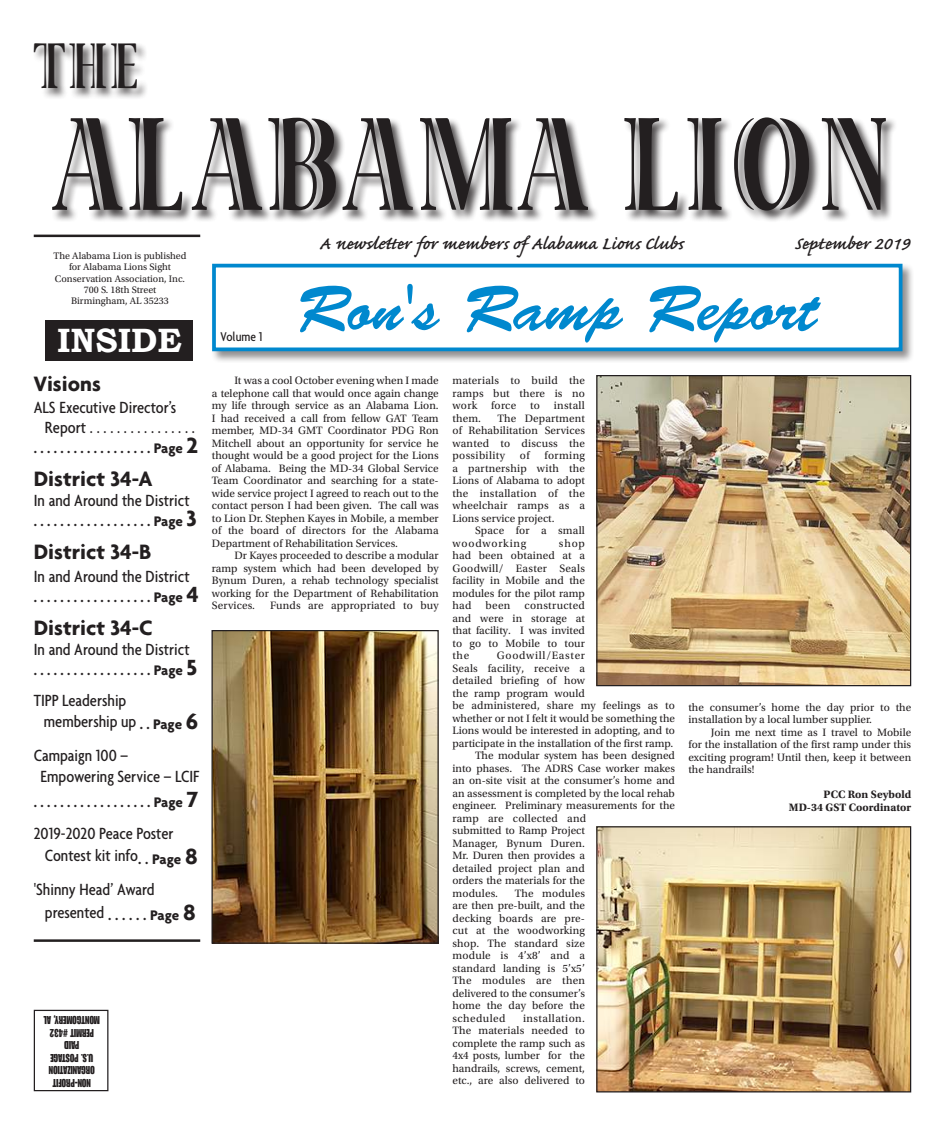
<style>
.page{position:relative;width:945px;height:1125px;background:#fff}
.page>*{position:absolute;margin:0;border:0;box-sizing:border-box;transform-origin:0 0}
.t1{font:700 133.75px "Viva Std";letter-spacing:.09em;color:#231f20;scale:.69 1}
.t2{font:700 65px "Viva Std";color:#231f20;scale:.69 1}
.t3{font:63.75px "Brush Script Std";color:#0088ce}
.t4{font:700 33.75px "Bookman Old Style";color:#fff}
.t5{font:600 22.5px "Caflisch Script Pro";color:#231f20}
.t6{font:700 22.5px "Agenda";color:#231f20}
.t7{font:500 condensed 17.5px/20px "Agenda";color:#231f20}
.t8{font:700 15px "Agenda";letter-spacing:-.01em;color:#231f20}
.t9{font:500 condensed 13.75px "Agenda";color:#231f20}
.t10{font:11.25px/12.5px "Utopia Std";color:#231f20;text-align:justify}
.t11{font:11.25px/12.5px "Impact LT Std";color:#231f20;text-align:center;scale:.83 1}
.t12{font:700 11.25px/12.5px "Utopia Std";color:#231f20;text-align:right}
.t13{font:11.25px/12.5px "Utopia Std";letter-spacing:.04em;color:#231f20}
.t14{font:11.25px "Utopia Std";letter-spacing:.02em;color:#231f20}
.t15{font:11.25px "Utopia Std";letter-spacing:.06em;color:#231f20}
.t16{font:10px/11.2px "Utopia Std";color:#231f20;text-align:center}
.s1{font-size:23.75px}
.s2{font-weight:700;font-stretch:normal;font-size:23.75px}
</style>
<div class="page">
<div style="left:34px;top:1010px;width:74px;height:81px;border:1px solid #231f20"></div>
<div style="left:46px;top:320px;width:147px;height:40px;background:#231f20"></div>
<hr style="left:34px;top:235px;width:166px;height:2px;background:#231f20">
<hr style="left:34px;top:939px;width:166px;height:3px;background:#231f20">
<div style="left:33px;top:42px;width:865px;height:181px;background:#231f20;opacity:.79"></div>
<div style="left:211px;top:262px;width:704px;height:102px;background:#231f20;opacity:.5"></div>
<div style="left:214px;top:266px;width:687px;height:83px;background:#fff"></div>
<div style="left:212px;top:264px;width:690px;height:87px;border:4px solid #0088ce"></div>
<img style="left:213px;top:632px;width:224px;height:310px">
<div style="left:211px;top:630px;width:228px;height:314px;border:1px solid #231f20"></div>
<img style="left:598px;top:377px;width:311px;height:307px">
<div style="left:596px;top:375px;width:315px;height:311px;border:1px solid #231f20"></div>
<img style="left:598px;top:828px;width:311px;height:262px">
<div style="left:596px;top:826px;width:315px;height:266px;border:1px solid #231f20"></div>
<h2 class="t2" style="left:34px;top:33px;width:153px">THE</h2>
<h1 class="t1" style="left:57px;top:96px;width:1206px">ALABAMA LION</h1>
<p class="t16" style="left:54px;top:250px;width:135px">The Alabama Lion is published for Alabama Lions Sight<br>Conservation Association, Inc.<br>700 S. 18th Street<br>Birmingham, AL 35233</p>
<h3 class="t4" style="left:57px;top:320px;width:126px">INSIDE</h3>
<h3 class="t6" style="left:34px;top:370px;width:69px">Visions</h3>
<h3 class="t7" style="left:45px;top:397px;width:151px;text-indent:-11px">ALS Executive Director’s<br>Report . . . . . . . . . . . . . . . .</h3>
<h3 class="t8" style="left:34px;top:439px;width:166px">. . . . . . . . . . . . . . . . . . Page <span class="s1">2</span></h3>
<h3 class="t6" style="left:34px;top:465px;width:121px">District 34-A</h3>
<h3 class="t7" style="left:34px;top:490px;width:157px">In and Around the District</h3>
<h3 class="t8" style="left:34px;top:512px;width:165px">. . . . . . . . . . . . . . . . . . Page <span class="s1">3</span></h3>
<h3 class="t6" style="left:34px;top:538px;width:119px">District 34-B</h3>
<h3 class="t7" style="left:34px;top:566px;width:157px">In and Around the District</h3>
<h3 class="t8" style="left:34px;top:588px;width:167px">. . . . . . . . . . . . . . . . . . Page <span class="s1">4</span></h3>
<h3 class="t6" style="left:34px;top:614px;width:120px">District 34-C</h3>
<h3 class="t7" style="left:34px;top:639px;width:157px">In and Around the District</h3>
<h3 class="t8" style="left:34px;top:661px;width:165px">. . . . . . . . . . . . . . . . . . Page <span class="s1">5</span></h3>
<h3 class="t7" style="left:44px;top:690px;width:156px;text-indent:-10px">TIPP Leadership membership up <sub>.</sub> <sub>.</sub> <sub>Page</sub> <span class="s2">6</span></h3>
<h3 class="t7" style="left:41px;top:744px;width:161px;line-height:21.5px;text-indent:-7px">Campaign 100 –<br>Empowering Service – LCIF</h3>
<h3 class="t8" style="left:34px;top:793px;width:166px">. . . . . . . . . . . . . . . . . . Page <span class="s1">7</span></h3>
<h3 class="t7" style="left:45px;top:822px;width:155px;line-height:22.5px;text-indent:-11px">2019-2020 Peace Poster<br>Contest kit info<sub>.</sub> <sub>.</sub> <sub>Page</sub> <span class="s2">8</span></h3>
<h3 class="t7" style="left:34px;top:879px;width:123px">'Shinny Head’ Award</h3>
<h3 class="t8" style="left:45px;top:906px;width:152px"><sup>presented</sup> . . . . . . Page <span class="s1">8</span></h3>
<p class="t11" style="left:100px;top:1089px;width:69px;rotate:-180deg">NON-PROFIT<br>ORGANIZATION<br>U.S. POSTAGE<br>PAID<br>PERMIT #432<br>MONTGOMERY, AL</p>
<h3 class="t5" style="left:319px;top:232px;width:367px">A newsletter for members of Alabama Lions Clubs</h3>
<h3 class="t5" style="left:794px;top:232px;width:117px">September 2019</h3>
<h3 class="t3" style="left:297px;top:273px;width:522px">Ron's Ramp Report</h3>
<p class="t10" style="left:452px;top:375px;width:134px">materials to build the ramps but there is no work force to install them.</p>
<p class="t9" style="left:221px;top:329px;width:44px">Volume 1</p>
<p class="t10" style="left:212px;top:375px;width:228px;text-indent:22px">It was a cool October evening when I made a telephone call that would once again change my life through service as an Alabama Lion.<br>I had received a call from fellow GAT Team member, MD-34 GMT Coordinator PDG Ron Mitchell about an opportunity for service he thought would be a good project for the Lions of Alabama. Being the MD-34 Global Service Team Coordinator and searching for a state&shy;wide service project I agreed to reach out to the contact person I had been given. The call was to Lion Dr. Stephen Kayes in Mobile, a member of the board of directors for the Alabama Department of Rehabilitation Services.</p>
<p class="t10" style="left:212px;top:550px;width:228px;text-indent:22px">Dr Kayes proceeded to describe a modular ramp system which had been developed by Bynum Duren, a rehab technology specialist working for the Department of Rehabilitation Services.</p>
<p class="t10" style="left:452px;top:412px;width:134px;text-indent:45px">The Department of Rehabilitation Services wanted to discuss the possibility</p>
<p class="t10" style="left:452px;top:450px;width:134px;text-indent:92px">forming a partnership with the Lions of Alabama to adopt the installation of the wheelchair ramps as a Lions service project.</p>
<p class="t13" style="left:452px;top:525px;width:134px;text-indent:22px">Space for a small woodworking</p>
<p class="t10" style="left:520px;top:450px;width:11px">of</p>
<p class="t10" style="left:452px;top:537px;width:134px;text-indent:106px">shop had been obtained at a Goodwill/ Easter Seals facility in Mobile and the modules for the pilot ramp had</p>
<p class="t10" style="left:270px;top:600px;width:170px">Funds are appropriated to buy</p>
<p class="t10" style="left:452px;top:600px;width:134px;text-indent:72px">constructed and were in storage at that facility. I was invited to go to Mobile to tour the</p>
<p class="t10" style="left:486px;top:600px;width:26px">been</p>
<p class="t15" style="left:497px;top:650px;width:90px">Goodwill/Easter</p>
<p class="t14" style="left:452px;top:662px;width:134px">Seals facility, receive a</p>
<p class="t10" style="left:452px;top:675px;width:134px">detailed briefing of how</p>
<p class="t10" style="left:452px;top:687px;width:134px">the ramp program would</p>
<p class="t10" style="left:452px;top:700px;width:224px">be administered, share my feelings as to</p>
<p class="t10" style="left:452px;top:712px;width:224px">whether or not I felt it would be something the</p>
<p class="t10" style="left:452px;top:725px;width:224px">Lions would be interested in adopting, and to</p>
<p class="t10" style="left:452px;top:737px;width:222px">participate in the installation of the first ramp.</p>
<p class="t10" style="left:475px;top:750px;width:202px">The modular system has been designed</p>
<p class="t10" style="left:452px;top:762px;width:224px">into phases. The ADRS Case worker makes</p>
<p class="t10" style="left:452px;top:775px;width:224px">an on-site visit at the consumer’s home and</p>
<p class="t10" style="left:452px;top:787px;width:224px">an assessment is completed by the local rehab</p>
<p class="t10" style="left:452px;top:800px;width:224px">engineer. Preliminary measurements for the</p>
<p class="t10" style="left:452px;top:812px;width:135px">ramp are collected and</p>
<p class="t10" style="left:452px;top:825px;width:134px">submitted to Ramp Project</p>
<p class="t10" style="left:452px;top:837px;width:134px">Manager, Bynum Duren.</p>
<p class="t10" style="left:452px;top:850px;width:134px">Mr. Duren then provides a</p>
<p class="t10" style="left:452px;top:862px;width:134px">detailed project plan and</p>
<p class="t10" style="left:452px;top:875px;width:134px">orders the materials for the</p>
<p class="t10" style="left:452px;top:887px;width:47px">modules.</p>
<p class="t10" style="left:688px;top:701px;width:224px">the consumer’s home the day prior to the installation by a local lumber supplier.</p>
<p class="t10" style="left:688px;top:726px;width:224px;text-indent:22px">Join me next time as I travel to Mobile for the installation of the first ramp under this exciting program! Until then, keep it between the handrails!</p>
<p class="t12" style="left:789px;top:788px;width:124px">PCC Ron Seybold<br>MD-34 GST Coordinator</p>
<p class="t10" style="left:452px;top:887px;width:134px;text-indent:62px">The modules are then pre-built, and the decking boards are pre&shy;cut at the woodworking shop. The standard size module is 4’x8’ and a standard landing is 5’x5’ The modules are then delivered to the consumer’s home the day before the scheduled</p>
<p class="t10" style="left:452px;top:1012px;width:134px;text-indent:71px">installation.<br>The materials needed to complete the ramp such as 4x4 posts, lumber for the handrails, screws, cement, etc., are also delivered to</p>
</div>
